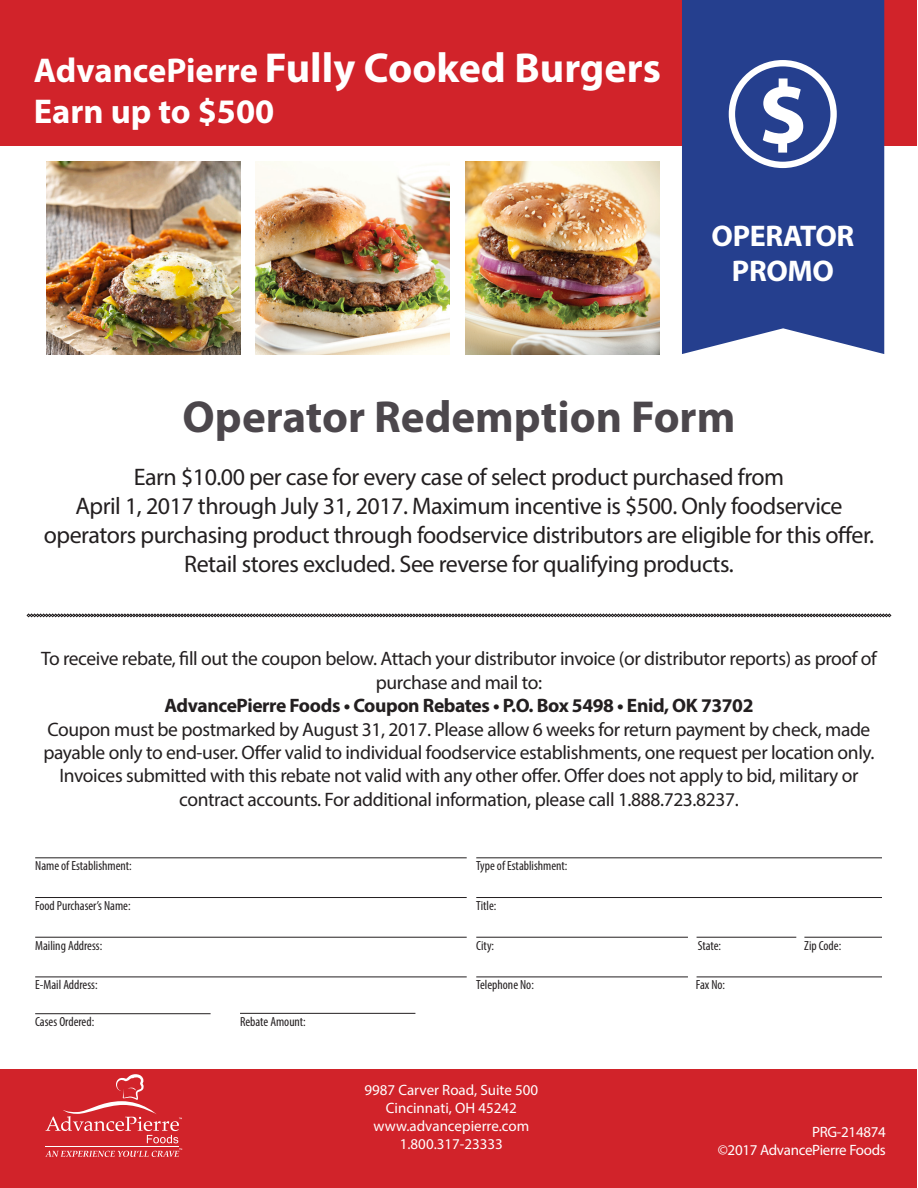
<style>
.page{position:relative;width:918px;height:1188px;background:#fff}
.page>*{position:absolute;margin:0;border:0;box-sizing:border-box;transform-origin:0 0}
.t1{font:700 90.9px "Myriad Pro";color:#fff}
.t2{font:700 45px "Myriad Pro";color:#4c474c}
.t3{font:700 42px "Myriad Pro";color:#fff}
.t4{font:700 34.5px "Myriad Pro";color:#fff}
.t5{font:700 30px/34.2px "Myriad Pro";letter-spacing:-.01em;color:#fff;text-align:center}
.t6{font:24px/28.8px "Myriad Pro";letter-spacing:-.02em;color:#231f20;text-align:center}
.t7{font:19.5px/23.4px "Myriad Pro";letter-spacing:-.02em;color:#231f20;text-align:center}
.t8{font:700 19.5px "Myriad Pro";letter-spacing:-.02em;color:#231f20}
.t9{font:15px "Myriad Pro";color:#fff}
.t10{font:15px "Myriad Pro";letter-spacing:-.02em;color:#fff}
.t11{font:condensed 13.2px "Myriad Pro";color:#231f20}
.s1{font-size:34.5px}
</style>
<div class="page">
<div style="left:1px;top:1069px;width:916px;height:118px;background:#d1232a"></div>
<div style="left:1px;top:1px;width:916px;height:145px;background:#d1232a"></div>
<hr style="left:35px;top:857px;width:432px;height:1px;background:#231f20">
<hr style="left:35px;top:897px;width:432px;height:1px;background:#231f20">
<hr style="left:35px;top:937px;width:432px;height:1px;background:#231f20">
<hr style="left:35px;top:977px;width:432px;height:1px;background:#231f20">
<hr style="left:476px;top:857px;width:406px;height:1px;background:#231f20">
<hr style="left:476px;top:897px;width:406px;height:1px;background:#231f20">
<hr style="left:804px;top:937px;width:78px;height:1px;background:#231f20">
<hr style="left:697px;top:937px;width:99px;height:1px;background:#231f20">
<hr style="left:697px;top:977px;width:185px;height:1px;background:#231f20">
<hr style="left:476px;top:937px;width:212px;height:1px;background:#231f20">
<hr style="left:476px;top:977px;width:212px;height:1px;background:#231f20">
<svg style="left:682px;top:0;width:202px;height:354px;fill:#253f8e"></svg>
<div style="left:732px;top:63px;width:102px;height:102px;background:#253f8e;border-radius:50%"></div>
<div style="left:729px;top:60px;width:108px;height:108px;border:6px solid #fff;border-radius:50%"></div>
<div style="left:686px;top:208px;width:194px;height:89px;background:#253f8e"></div>
<svg style="left:45px;top:1074px;width:137px;height:83px"></svg>
<img style="left:46px;top:162px;width:195px;height:192px">
<img style="left:256px;top:162px;width:194px;height:192px">
<img style="left:465px;top:162px;width:194px;height:192px">
<svg style="left:27px;top:614px;width:864px;height:3px"></svg>
<hr style="left:35px;top:1013px;width:176px;height:1px;background:#231f20">
<hr style="left:240px;top:1013px;width:175px;height:1px;background:#231f20">
<p class="t3" style="left:34px;top:40px;width:629px"><span class="s1">AdvancePierre</span> Fully Cooked Burgers</p>
<p class="t4" style="left:34px;top:89px;width:242px">Earn up to $500</p>
<p class="t1" style="left:758px;top:55px;width:52px">$</p>
<p class="t5" style="left:712px;top:218px;width:144px">OPERATOR<br>PROMO</p>
<p class="t2" style="left:183px;top:388px;width:554px">Operator Redemption Form</p>
<p class="t6" style="left:134px;top:463px;width:652px">Earn $10.00 per case for every case of select product purchased from</p>
<p class="t6" style="left:44px;top:491px;width:832px">April 1, 2017 through July 31, 2017. Maximum incentive is $500. Only foodservice operators purchasing product through foodservice distributors are eligible for this offer.<br>Retail stores excluded. See reverse for qualifying products.</p>
<p class="t7" style="left:41px;top:647px;width:837px">To receive rebate, fill out the coupon below. Attach your distributor invoice (or distributor reports) as proof of purchase and mail to:</p>
<p class="t8" style="left:164px;top:693px;width:591px">AdvancePierre Foods • Coupon Rebates • P.O. Box 5498 • Enid, OK 73702</p>
<p class="t7" style="left:43px;top:717px;width:833px">Coupon must be postmarked by August 31, 2017. Please allow 6 weeks for return payment by check, made payable only to end-user. Offer valid to individual foodservice establishments, one request per location only.<br>Invoices submitted with this rebate not valid with any other offer. Offer does not apply to bid, military or contract accounts. For additional information, please call 1.888.723.8237.</p>
<p class="t11" style="left:35px;top:858px;width:98px">Name of Establishment:</p>
<p class="t11" style="left:35px;top:898px;width:97px">Food Purchaser’s Name:</p>
<p class="t11" style="left:35px;top:937px;width:69px">Mailing Address:</p>
<p class="t11" style="left:35px;top:977px;width:64px">E-Mail Address:</p>
<p class="t11" style="left:35px;top:1014px;width:61px">Cases Ordered:</p>
<p class="t11" style="left:240px;top:1013px;width:67px">Rebate Amount:</p>
<p class="t11" style="left:476px;top:858px;width:93px">Type of Establishment:</p>
<p class="t11" style="left:476px;top:898px;width:22px">Title:</p>
<p class="t11" style="left:476px;top:937px;width:19px">City:</p>
<p class="t11" style="left:698px;top:937px;width:25px">State:</p>
<p class="t11" style="left:804px;top:937px;width:38px">Zip Code:</p>
<p class="t11" style="left:476px;top:977px;width:59px">Telephone No:</p>
<p class="t11" style="left:696px;top:977px;width:31px">Fax No:</p>
<p class="t9" style="left:365px;top:1081px;width:175px">9987 Carver Road, Suite 500</p>
<p class="t9" style="left:386px;top:1099px;width:133px">Cincinnati, OH 45242</p>
<p class="t9" style="left:374px;top:1117px;width:157px">www.advancepierre.com</p>
<p class="t9" style="left:400px;top:1135px;width:105px">1.800.317-23333</p>
<p class="t10" style="left:812px;top:1122px;width:75px">PRG-214874</p>
<p class="t10" style="left:718px;top:1140px;width:170px">©2017 AdvancePierre Foods</p>
</div>
